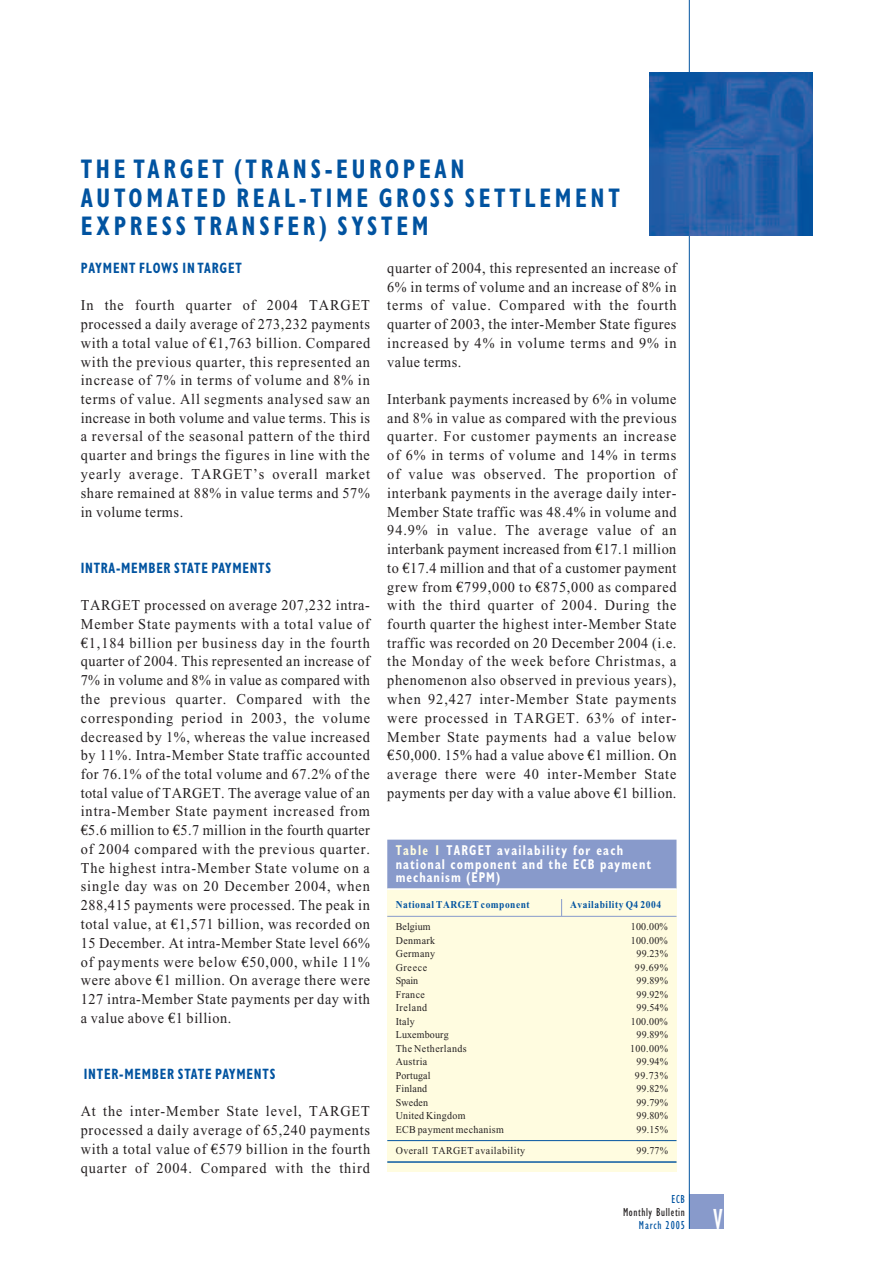
<style>
.page{position:relative;width:893px;height:1263px;background:#fff}
.page>*{position:absolute;margin:0;border:0;box-sizing:border-box;transform-origin:0 0}
.t1{font:condensed 30px "Gill Sans";color:#fff}
.t2{font:700 condensed 27px/28.5px "Gill Sans";letter-spacing:.16em;color:#0153a0;scale:.85 1}
.t3{font:15px/18.8px "Times New Roman";letter-spacing:.045em;color:#231f20;text-align:justify;scale:.95 1}
.t4{font:700 condensed 15px "Gill Sans";letter-spacing:.06em;color:#0153a0;scale:.85 1}
.t5{font:700 condensed 14.25px/13.5px "Gill Sans";letter-spacing:.09em;color:#fff;scale:.85 1}
.t6{font:condensed 12px "Gill Sans";letter-spacing:.055em;color:#231f20;scale:.95 1}
.t7{font:condensed 12px "Gill Sans";letter-spacing:.08em;color:#0153a0;scale:.95 1}
.t8{font:10.5px "Times New Roman";letter-spacing:.03em;color:#231f20;scale:.95 1}
.t9{font:700 10.5px "Times";letter-spacing:.055em;color:#0153a0;scale:.9 1}
.t10{font:10.5px "Times New Roman";letter-spacing:.01em;color:#231f20;scale:.95 1}
.t11{font:10.5px "Times New Roman";letter-spacing:.055em;color:#231f20;scale:.95 1}
.s1{font-family:"Euro Serif"}
.s2{color:#fffce0}
</style>
<div class="page">
<div style="left:689px;top:1195px;width:34px;height:34px;background:#889acb"></div>
<hr style="left:689px;top:0;width:1px;height:1229px;background:#0153a0">
<img style="left:649px;top:73px;width:163px;height:163px">
<div style="left:387px;top:886px;width:289px;height:286px;background:#fffce0"></div>
<hr style="left:387px;top:916px;width:289px;height:1px;background:#889acb">
<hr style="left:387px;top:1140px;width:289px;height:1px;background:#0153a0">
<hr style="left:387px;top:1161px;width:289px;height:2px;background:#0153a0">
<div style="left:387px;top:840px;width:289px;height:49px;background:#889acb"></div>
<hr style="left:387px;top:888px;width:289px;height:2px;background:#fff">
<svg style="left:561px;top:899px;width:1px;height:17px"></svg>
<h2 class="t2" style="left:81px;top:158px;width:636px">THE TARGET (TRANS-EUROPEAN<br>AUTOMATED REAL-TIME GROSS SETTLEMENT<br>EXPRESS TRANSFER) SYSTEM</h2>
<p class="t4" style="left:81px;top:263px;width:191px">PAYMENT FLOWS IN TARGET</p>
<p class="t3" style="left:81px;top:297px;width:306px">In the fourth quarter of 2004 TARGET processed a daily average of 273,232 payments with a total value of <span class="s1">€</span>1,763 billion. Compared with the previous quarter, this represented an increase of 7% in terms of volume and 8% in terms of value. All segments analysed saw an increase in both volume and value terms. This is a reversal of the seasonal pattern of the third quarter and brings the figures in line with the yearly average. TARGET’s overall market share remained at 88% in value terms and 57% in volume terms.</p>
<p class="t4" style="left:81px;top:562px;width:225px">INTRA-MEMBER STATE PAYMENTS</p>
<p class="t3" style="left:81px;top:597px;width:306px">TARGET processed on average 207,232 intra-Member State payments with a total value of <span class="s1">€</span>1,184 billion per business day in the fourth quarter of 2004. This represented an increase of 7% in volume and 8% in value as compared with the previous quarter. Compared with the corresponding period in 2003, the volume decreased by 1%, whereas the value increased by 11%. Intra-Member State traffic accounted for 76.1% of the total volume and 67.2% of the total value of TARGET. The average value of an intra-Member State payment increased from <span class="s1">€</span>5.6 million to <span class="s1">€</span>5.7 million in the fourth quarter of 2004 compared with the previous quarter.<br>The highest intra-Member State volume on a single day was on 20 December 2004, when 288,415 payments were processed. The peak in total value, at <span class="s1">€</span>1,571 billion, was recorded on 15 December. At intra-Member State level 66% of payments were below <span class="s1">€</span>50,000, while 11% were above <span class="s1">€</span>1 million. On average there were 127 intra-Member State payments per day with a value above <span class="s1">€</span>1 billion.</p>
<p class="t4" style="left:84px;top:1069px;width:227px">INTER-MEMBER STATE PAYMENTS</p>
<p class="t3" style="left:81px;top:1104px;width:306px">At the inter-Member State level, TARGET processed a daily average of 65,240 payments with a total value of <span class="s1">€</span>579 billion in the fourth quarter of 2004. Compared with the third</p>
<p class="t3" style="left:387px;top:260px;width:306px">quarter of 2004, this represented an increase of 6% in terms of volume and an increase of 8% in terms of value. Compared with the fourth quarter of 2003, the inter-Member State figures increased by 4% in volume terms and 9% in value terms.</p>
<p class="t3" style="left:387px;top:391px;width:306px">Interbank payments increased by 6% in volume and 8% in value as compared with the previous quarter. For customer payments an increase of 6% in terms of volume and 14% in terms of value was observed. The proportion of interbank payments in the average daily inter-Member State traffic was 48.4% in volume and 94.9% in value. The average value of an interbank payment increased from <span class="s1">€</span>17.1 million to <span class="s1">€</span>17.4 million and that of a customer payment grew from <span class="s1">€</span>799,000 to <span class="s1">€</span>875,000 as compared with the third quarter of 2004. During the fourth quarter the highest inter-Member State traffic was recorded on 20 December 2004 (i.e. the Monday of the week before Christmas, a phenomenon also observed in previous years), when 92,427 inter-Member State payments were processed in TARGET. 63% of inter-Member State payments had a value below <span class="s1">€</span>50,000. 15% had a value above <span class="s1">€</span>1 million. On average there were 40 inter-Member State payments per day with a value above <span class="s1">€</span>1 billion.</p>
<p class="t5" style="left:396px;top:845px;width:302px"><span class="s2">Table 1</span> TARGET availability for each national component and the ECB payment mechanism (EPM)</p>
<p class="t9" style="left:396px;top:901px;width:150px">National TARGET component</p>
<p class="t9" style="left:570px;top:901px;width:103px">Availability Q4 2004</p>
<p class="t10" style="left:396px;top:923px;width:38px">Belgium</p>
<p class="t8" style="left:630px;top:923px;width:41px">100.00%</p>
<p class="t8" style="left:396px;top:936px;width:43px">Denmark</p>
<p class="t8" style="left:630px;top:936px;width:41px">100.00%</p>
<p class="t8" style="left:396px;top:950px;width:43px">Germany</p>
<p class="t8" style="left:636px;top:950px;width:35px">99.23%</p>
<p class="t8" style="left:396px;top:963px;width:35px">Greece</p>
<p class="t8" style="left:635px;top:963px;width:36px">99.69%</p>
<p class="t8" style="left:396px;top:977px;width:25px">Spain</p>
<p class="t8" style="left:636px;top:977px;width:35px">99.89%</p>
<p class="t8" style="left:396px;top:990px;width:32px">France</p>
<p class="t8" style="left:636px;top:990px;width:35px">99.92%</p>
<p class="t11" style="left:396px;top:1004px;width:35px">Ireland</p>
<p class="t8" style="left:636px;top:1004px;width:35px">99.54%</p>
<p class="t8" style="left:396px;top:1017px;width:22px">Italy</p>
<p class="t8" style="left:630px;top:1017px;width:40px">100.00%</p>
<p class="t8" style="left:396px;top:1031px;width:57px">Luxembourg</p>
<p class="t8" style="left:636px;top:1031px;width:35px">99.89%</p>
<p class="t8" style="left:396px;top:1044px;width:76px">The Netherlands</p>
<p class="t8" style="left:630px;top:1044px;width:41px">100.00%</p>
<p class="t8" style="left:396px;top:1058px;width:35px">Austria</p>
<p class="t8" style="left:636px;top:1058px;width:35px">99.94%</p>
<p class="t8" style="left:396px;top:1071px;width:38px">Portugal</p>
<p class="t8" style="left:635px;top:1071px;width:36px">99.73%</p>
<p class="t8" style="left:396px;top:1085px;width:35px">Finland</p>
<p class="t8" style="left:636px;top:1085px;width:35px">99.82%</p>
<p class="t8" style="left:396px;top:1098px;width:36px">Sweden</p>
<p class="t8" style="left:636px;top:1098px;width:35px">99.79%</p>
<p class="t8" style="left:396px;top:1112px;width:75px">United Kingdom</p>
<p class="t8" style="left:636px;top:1112px;width:35px">99.80%</p>
<p class="t8" style="left:396px;top:1125px;width:115px">ECB payment mechanism</p>
<p class="t8" style="left:636px;top:1125px;width:35px">99.15%</p>
<p class="t8" style="left:396px;top:1147px;width:138px">Overall TARGET availability</p>
<p class="t8" style="left:636px;top:1147px;width:35px">99.77%</p>
<p class="t7" style="left:671px;top:1195px;width:16px">ECB</p>
<p class="t6" style="left:623px;top:1208px;width:67px">Monthly Bulletin</p>
<p class="t7" style="left:639px;top:1220px;width:50px">March 2005</p>
<h1 class="t1" style="left:713px;top:1208px;width:11px">V</h1>
</div>
